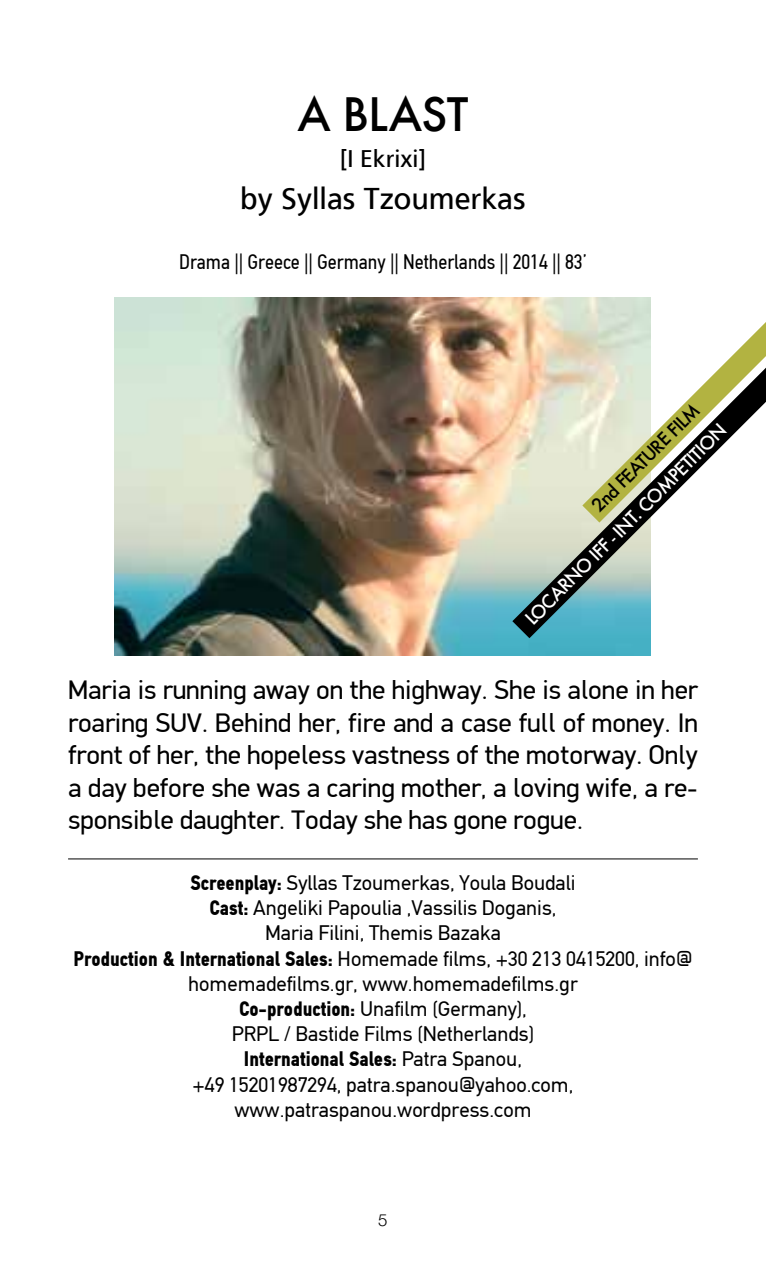
<style>
.page{position:relative;width:766px;height:1276px;background:#fff}
.page>*{position:absolute;margin:0;border:0;box-sizing:border-box;transform-origin:0 0}
.t1{font:500 45px "Futura";letter-spacing:-.02em;color:#000}
.t2{font:30px "PF Catalog";color:#000}
.t3{font:27px/32.4px "PF Din Display";color:#000;text-align:justify}
.t4{font:24px "PF Catalog";color:#000}
.t5{font:21px/25.2px "PF Din Text";color:#000;text-align:center}
.t6{font:21px "PF Din Text Condensed";color:#000}
.t7{font:500 18px "Futura";color:#fff}
.t8{font:500 18px "Futura";color:#000}
.t9{font:300 18px "Helvetica Neue Greek";color:#000}
.s1{font-weight:900;font-stretch:condensed}
</style>
<div class="page">
<hr style="left:68px;top:858px;width:629px;height:1px;background:#000">
<img style="left:114px;top:298px;width:536px;height:357px">
<svg style="left:512px;top:368px;width:139px;height:270px;background:#a6b9af"></svg>
<svg style="left:582px;top:322px;width:183px;height:200px"></svg>
<h1 class="t1" style="left:297px;top:83px;width:172px">A BLAST</h1>
<p class="t4" style="left:340px;top:145px;width:87px">[I Ekrixi]</p>
<h2 class="t2" style="left:240px;top:181px;width:287px">by Syllas Tzoumerkas</h2>
<p class="t6" style="left:179px;top:250px;width:409px">Drama || Greece || Germany || Netherlands || 2014 || 83’</p>
<p class="t8" style="left:586px;top:500px;width:145px;rotate:-45deg">2nd FEATURE FILM</p>
<p class="t7" style="left:519px;top:612px;width:276px;rotate:-45deg">LOCARNO IFF - INT. COMPETITION</p>
<p class="t3" style="left:68px;top:673px;width:631px">Maria is running away on the highway. She is alone in her roaring SUV. Behind her, fire and a case full of money. In front of her, the hopeless vastness of the motorway. Only a day before she was a caring mother, a loving wife, a re&shy;sponsible daughter. Today she has gone rogue.</p>
<p class="t5" style="left:73px;top:870px;width:620px"><span class="s1">Screenplay:</span> Syllas Tzoumerkas, Youla Boudali<br><span class="s1">Cast:</span> Angeliki Papoulia ,Vassilis Doganis,<br>Maria Filini, Themis Bazaka<br><span class="s1">Production &amp; International Sales:</span> Ηomemade films, +30 213 0415200, info@ homemadefilms.gr, www.homemadefilms.gr<br><span class="s1">Co-production:</span> Unafilm (Germany),<br>PRPL / Bastide Films (Netherlands)<br><span class="s1">International Sales:</span> Patra Spanou,<br>+49 15201987294, patra.spanou@yahoo.com, www.patraspanou.wordpress.com</p>
<p class="t9" style="left:378px;top:1210px;width:11px">5</p>
</div>
